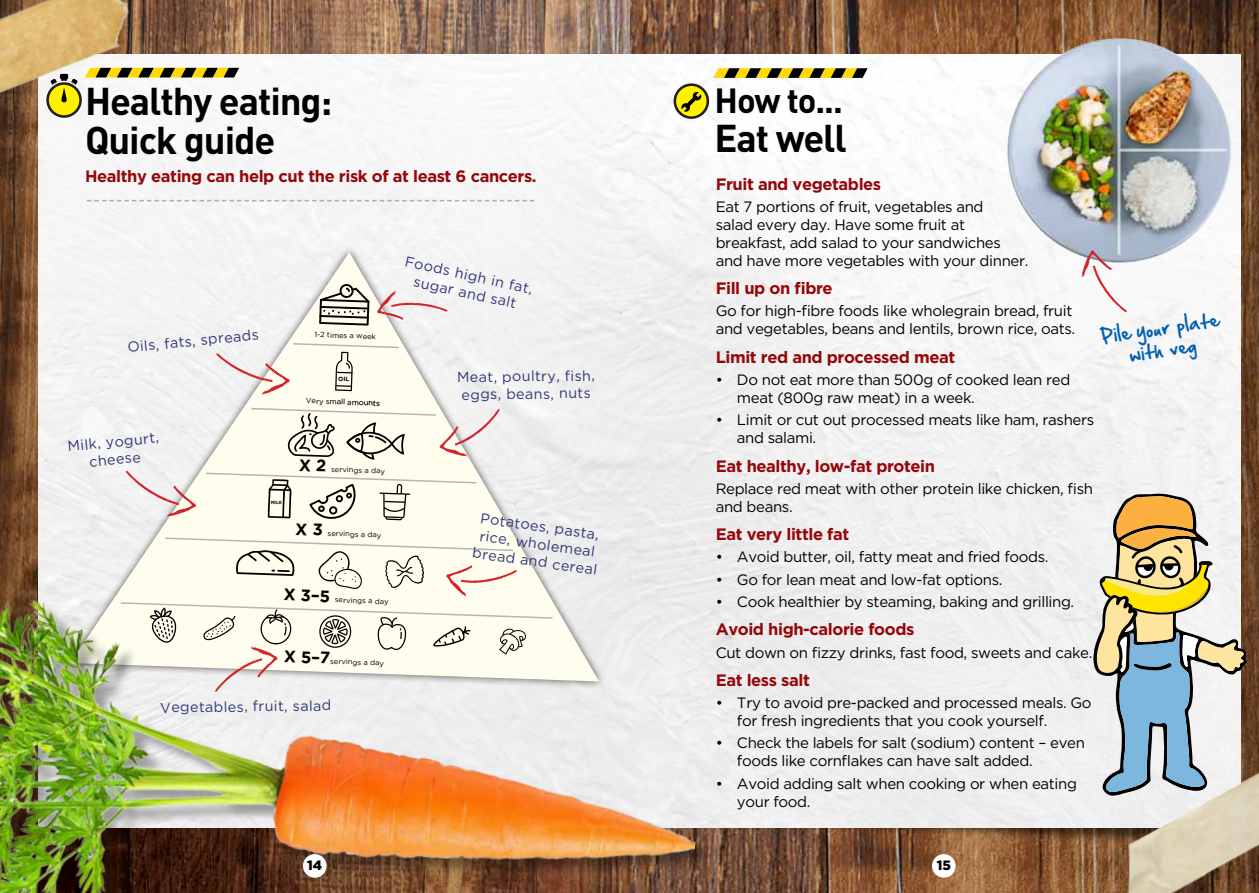
<style>
.page{position:relative;width:1259px;height:893px;background:#fff}
.page>*{position:absolute;margin:0;border:0;box-sizing:border-box;transform-origin:0 0}
.t1{font:700 38.25px/39.3px "DIN";letter-spacing:-.03em;color:#000}
.t2{font:700 34.5px "DIN";color:#000}
.t3{font:16.65px/22px "Hand Of Sean";color:#0061af;text-align:center}
.t4{font:700 16.5px "Gotham HTF";letter-spacing:-.025em;color:#94070a}
.t5{font:15px/18px "Gotham HTF";letter-spacing:-.025em;color:#000}
.t6{font:14.4px/17.5px "Gotham HTF";color:#303777;text-align:center}
.t7{font:900 13.5px "Gotham HTF";color:#000}
.t8{font:7.5px "Gotham HTF";color:#000}
.t9{font:700 4.5px "Gotham HTF";color:#000}
.s1{font-weight:700;font-size:16.5px}
</style>
<div class="page">
<img style="left:629px;top:0;width:630px;height:893px">
<img style="left:0;top:0;width:629px;height:575px">
<div style="left:658px;top:762px;width:553px;height:87px;background:#000;opacity:.58"></div>
<img style="left:38px;top:55px;width:1202px;height:520px">
<svg style="left:713px;top:68px;width:154px;height:10px;background:#877613"></svg>
<img style="left:1082px;top:760px;width:177px;height:133px">
<svg style="left:675px;top:85px;width:33px;height:33px"></svg>
<div style="left:673px;top:83px;width:36px;height:36px;border:3px solid #231f20;border-radius:50%"></div>
<svg style="left:681px;top:92px;width:20px;height:20px"></svg>
<svg style="left:48px;top:84px;width:33px;height:32px"></svg>
<div style="left:46px;top:82px;width:36px;height:36px;border:3px solid #231f20;border-radius:50%"></div>
<img style="left:0;top:0;width:162px;height:107px">
<svg style="left:85px;top:68px;width:154px;height:9px"></svg>
<div style="left:63px;top:245px;width:543px;height:445px;background:#f2f2f2"></div>
<svg style="left:74px;top:252px;width:525px;height:321px"></svg>
<svg style="left:319px;top:284px;width:50px;height:42px"></svg>
<svg style="left:205px;top:472px;width:273px;height:48px"></svg>
<svg style="left:377px;top:290px;width:71px;height:30px"></svg>
<svg style="left:126px;top:470px;width:70px;height:47px"></svg>
<svg style="left:87px;top:200px;width:447px;height:1px"></svg>
<img style="left:0;top:575px;width:719px;height:318px">
<div style="left:303px;top:854px;width:23px;height:24px;background:#fff;border-radius:50%"></div>
<div style="left:932px;top:854px;width:23px;height:24px;background:#fff;border-radius:50%"></div>
<svg style="left:1093px;top:494px;width:154px;height:302px;background:#7a5d47"></svg>
<svg style="left:666px;top:496px;width:577px;height:332px"></svg>
<svg style="left:119px;top:537px;width:435px;height:155px"></svg>
<img style="left:995px;top:28px;width:251px;height:251px;border-radius:125px">
<svg style="left:1081px;top:250px;width:46px;height:62px"></svg>
<svg style="left:216px;top:342px;width:284px;height:118px"></svg>
<h1 class="t1" style="left:85px;top:80px;width:249px">Healthy eating:<br>Quick guide</h1>
<p class="t4" style="left:85px;top:167px;width:453px">Healthy eating can help cut the risk of at least 6 cancers.</p>
<p class="t6" style="left:127px;top:339px;width:133px;rotate:-6deg">Oils, fats, spreads</p>
<p class="t8" style="left:315px;top:330px;width:63px;rotate:2deg">1-2 times a week</p>
<p class="t6" style="left:67px;top:437px;width:93px;rotate:-6deg">Milk, yogurt, cheese</p>
<p class="t8" style="left:306px;top:396px;width:75px;rotate:2deg">Very small amounts</p>
<p class="t9" style="left:271px;top:500px;width:13px;rotate:2deg">MILK</p>
<p class="t8" style="left:299px;top:464px;width:88px;rotate:2deg"><span class="s1">X 2</span> servings a day</p>
<p class="t8" style="left:295px;top:528px;width:88px;rotate:2deg"><span class="s1">X 3</span> servings a day</p>
<p class="t8" style="left:284px;top:594px;width:107px;rotate:2deg"><span class="s1">X 3–5</span> servings a day</p>
<p class="t6" style="left:407px;top:252px;width:132px;rotate:12deg">Foods high in fat, sugar and salt</p>
<p class="t6" style="left:457px;top:368px;width:139px;text-align:left;rotate:-1deg">Meat, poultry, fish, eggs, beans, nuts</p>
<p class="t6" style="left:479px;top:508px;width:127px;rotate:8deg">Potatoes, pasta, rice, wholemeal bread and cereal</p>
<p class="t8" style="left:284px;top:655px;width:102px;rotate:2deg"><span class="s1">X 5–7</span>servings a day</p>
<p class="t6" style="left:160px;top:699px;width:173px;rotate:-1deg">Vegetables, fruit, salad</p>
<h2 class="t2" style="left:714px;top:78px;width:130px">How to...</h2>
<h1 class="t1" style="left:714px;top:117px;width:134px">Eat well</h1>
<p class="t4" style="left:716px;top:174px;width:167px">Fruit and vegetables</p>
<p class="t5" style="left:716px;top:197px;width:314px">Eat 7 portions of fruit, vegetables and<br>salad every day. Have some fruit at breakfast, add salad to your sandwiches and have more vegetables with your dinner.</p>
<p class="t4" style="left:716px;top:279px;width:118px">Fill up on fibre</p>
<p class="t5" style="left:716px;top:302px;width:361px">Go for high-fibre foods like wholegrain bread, fruit and vegetables, beans and lentils, brown rice, oats.</p>
<p class="t4" style="left:716px;top:347px;width:241px">Limit red and processed meat</p>
<p class="t5" style="left:737px;top:370px;width:335px;text-indent:-21px">• Do not eat more than 500g of cooked lean red meat (800g raw meat) in a week.</p>
<p class="t5" style="left:737px;top:411px;width:359px;text-indent:-21px">• Limit or cut out processed meats like ham, rashers and salami.</p>
<p class="t4" style="left:716px;top:456px;width:221px">Eat healthy, low-fat protein</p>
<p class="t5" style="left:716px;top:479px;width:379px">Replace red meat with other protein like chicken, fish and beans.</p>
<p class="t4" style="left:716px;top:525px;width:135px">Eat very little fat</p>
<p class="t5" style="left:716px;top:548px;width:334px">• Avoid butter, oil, fatty meat and fried foods.</p>
<p class="t5" style="left:716px;top:570px;width:288px">• Go for lean meat and low-fat options.</p>
<p class="t5" style="left:716px;top:592px;width:360px">• Cook healthier by steaming, baking and grilling.</p>
<p class="t4" style="left:716px;top:620px;width:200px">Avoid high-calorie foods</p>
<p class="t5" style="left:716px;top:643px;width:378px">Cut down on fizzy drinks, fast food, sweets and cake.</p>
<p class="t4" style="left:716px;top:670px;width:96px">Eat less salt</p>
<p class="t5" style="left:737px;top:693px;width:356px;text-indent:-21px">• Try to avoid pre-packed and processed meals. Go for fresh ingredients that you cook yourself.</p>
<p class="t5" style="left:737px;top:734px;width:349px;text-indent:-21px">• Check the labels for salt (sodium) content – even foods like cornflakes can have salt added.</p>
<p class="t5" style="left:737px;top:774px;width:341px;text-indent:-21px">• Avoid adding salt when cooking or when eating your food.</p>
<p class="t3" style="left:1099px;top:325px;width:120px;rotate:-8deg">Pile your plate with veg</p>
<p class="t7" style="left:307px;top:857px;width:16px">14</p>
<p class="t7" style="left:936px;top:857px;width:16px">15</p>
</div>
